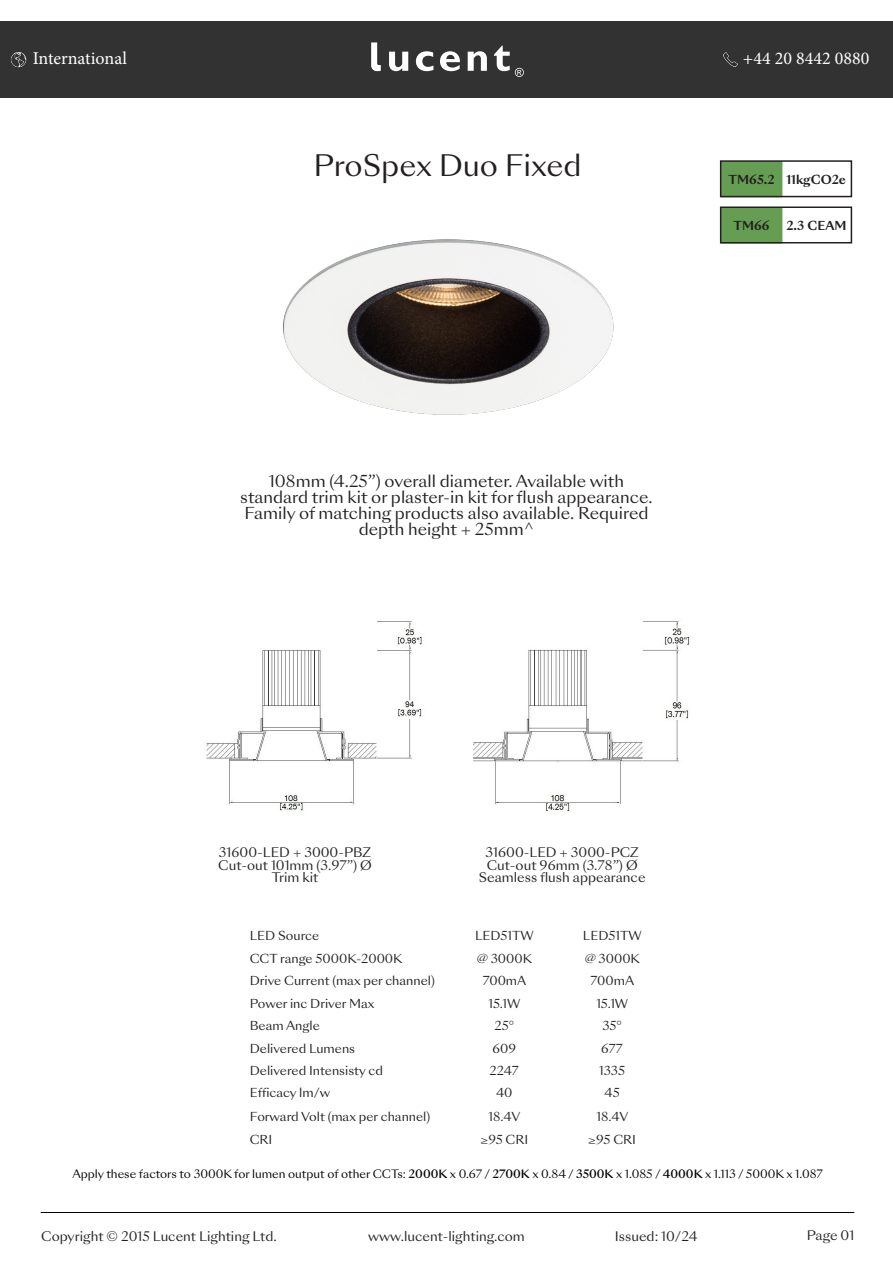
<style>
.page{position:relative;width:893px;height:1263px;background:#fff}
.page>*{position:absolute;margin:0;border:0;box-sizing:border-box;transform-origin:0 0}
.t1{font:28.65px "Sang Bleu Sunrise";color:#231f20}
.t2{font:18px "Minion Pro";color:#fff}
.bullet_points{font:15.9px/15.9px "Sang Bleu Sunrise";color:#231f20;text-align:center}
.bullet_point{font:12.75px "Sang Bleu Sunrise";color:#231f20}
.t3{font:12px "Sang Bleu Sunrise";color:#231f20}
.t4{font:700 12px "Sang Bleu Sunrise";color:#231f20}
.bullet_point-2{font:11.1px "Sang Bleu Sunrise";color:#000}
.s1{font-weight:500}
</style>
<div class="page">
<div style="left:0;top:21px;width:893px;height:77px;background:#333233"></div>
<img style="left:283px;top:239px;width:331px;height:176px">
<img style="left:206px;top:621px;width:216px;height:190px">
<hr style="left:41px;top:1212px;width:813px;height:1px;background:#000">
<svg style="left:389px;top:52px;width:19px;height:19px"></svg>
<svg style="left:416px;top:51px;width:17px;height:20px"></svg>
<svg style="left:440px;top:51px;width:20px;height:20px"></svg>
<svg style="left:468px;top:51px;width:19px;height:20px"></svg>
<svg style="left:371px;top:42px;width:10px;height:29px"></svg>
<svg style="left:494px;top:46px;width:30px;height:31px"></svg>
<img style="left:473px;top:621px;width:217px;height:191px">
<img style="left:11px;top:52px;width:15px;height:15px">
<img style="left:723px;top:52px;width:15px;height:15px">
<div style="left:721px;top:161px;width:61px;height:36px;background:#659e52"></div>
<div style="left:720px;top:160px;width:132px;height:37px;border:2px solid #231f20"></div>
<div style="left:721px;top:207px;width:61px;height:36px;background:#659e52"></div>
<div style="left:720px;top:206px;width:132px;height:37px;border:2px solid #231f20"></div>
<p class="t2" style="left:33px;top:47px;width:96px">International</p>
<p class="t2" style="left:743px;top:47px;width:128px">+44 20 8442 0880</p>
<p class="t1" style="left:313px;top:146px;width:270px">ProSpex Duo Fixed</p>
<p class="t4" style="left:728px;top:171px;width:48px">TM65.2</p>
<p class="t4" style="left:786px;top:171px;width:61px">11kgCO2e</p>
<p class="t4" style="left:733px;top:217px;width:38px">TM66</p>
<p class="t4" style="left:786px;top:217px;width:62px">2.3 CEAM</p>
<p class="bullet_points" style="left:269px;top:474px;width:357px">108mm (4.25”) overall diameter. Available with</p>
<p class="bullet_points" style="left:240px;top:490px;width:414px">standard trim kit or plaster-in kit for flush appearance.<br>Family of matching products also available. Required depth height + 25mm^</p>
<p class="bullet_point" style="left:219px;top:843px;width:154px">31600-LED + 3000-PBZ</p>
<p class="bullet_point" style="left:218px;top:856px;width:155px">Cut-out 101mm (3.97”) Ø</p>
<p class="bullet_point" style="left:272px;top:869px;width:48px">Trim kit</p>
<p class="bullet_point" style="left:486px;top:843px;width:155px">31600-LED + 3000-PCZ</p>
<p class="bullet_point" style="left:487px;top:856px;width:152px">Cut-out 96mm (3.78”) Ø</p>
<p class="bullet_point" style="left:479px;top:869px;width:168px">Seamless flush appearance</p>
<p class="t3" style="left:250px;top:927px;width:71px">LED Source</p>
<p class="t3" style="left:475px;top:927px;width:60px">LED51TW</p>
<p class="t3" style="left:583px;top:927px;width:60px">LED51TW</p>
<p class="t3" style="left:250px;top:950px;width:154px">CCT range 5000K-2000K</p>
<p class="t3" style="left:477px;top:950px;width:57px">@ 3000K</p>
<p class="t3" style="left:585px;top:950px;width:57px">@ 3000K</p>
<p class="t3" style="left:250px;top:973px;width:187px">Drive Current (max per channel)</p>
<p class="t3" style="left:483px;top:973px;width:45px">700mA</p>
<p class="t3" style="left:590px;top:973px;width:45px">700mA</p>
<p class="t3" style="left:250px;top:995px;width:126px">Power inc Driver Max</p>
<p class="t3" style="left:488px;top:995px;width:33px">15.1W</p>
<p class="t3" style="left:596px;top:995px;width:33px">15.1W</p>
<p class="t3" style="left:250px;top:1017px;width:72px">Beam Angle</p>
<p class="t3" style="left:494px;top:1017px;width:21px">25°</p>
<p class="t3" style="left:602px;top:1017px;width:21px">35°</p>
<p class="t3" style="left:250px;top:1040px;width:107px">Delivered Lumens</p>
<p class="t3" style="left:492px;top:1040px;width:25px">609</p>
<p class="t3" style="left:601px;top:1040px;width:23px">677</p>
<p class="t3" style="left:250px;top:1062px;width:135px">Delivered Intensisty cd</p>
<p class="t3" style="left:490px;top:1062px;width:31px">2247</p>
<p class="t3" style="left:599px;top:1062px;width:27px">1335</p>
<p class="t3" style="left:250px;top:1084px;width:82px">Efficacy lm/w</p>
<p class="t3" style="left:496px;top:1084px;width:18px">40</p>
<p class="t3" style="left:604px;top:1084px;width:17px">45</p>
<p class="t3" style="left:250px;top:1108px;width:182px">Forward Volt (max per channel)</p>
<p class="t3" style="left:489px;top:1108px;width:33px">18.4V</p>
<p class="t3" style="left:596px;top:1108px;width:33px">18.4V</p>
<p class="t3" style="left:250px;top:1131px;width:24px">CRI</p>
<p class="t3" style="left:480px;top:1131px;width:49px">≥95 CRI</p>
<p class="t3" style="left:588px;top:1131px;width:49px">≥95 CRI</p>
<p class="bullet_point-2" style="left:72px;top:1166px;width:752px">Apply these factors to 3000K for lumen output of other CCTs: <span class="s1">2000K</span> x 0.67 / <span class="s1">2700K</span> x 0.84 / <span class="s1">3500K</span> x 1.085 / <span class="s1">4000K</span> x 1.113 / 5000K x 1.087</p>
<p class="bullet_point" style="left:41px;top:1227px;width:237px">Copyright © 2015 Lucent Lighting Ltd.</p>
<p class="bullet_point" style="left:368px;top:1227px;width:158px">www.lucent-lighting.com</p>
<p class="bullet_point" style="left:807px;top:1227px;width:49px">Page 01</p>
<p class="bullet_point" style="left:615px;top:1227px;width:84px">Issued: 10/24</p>
</div>
